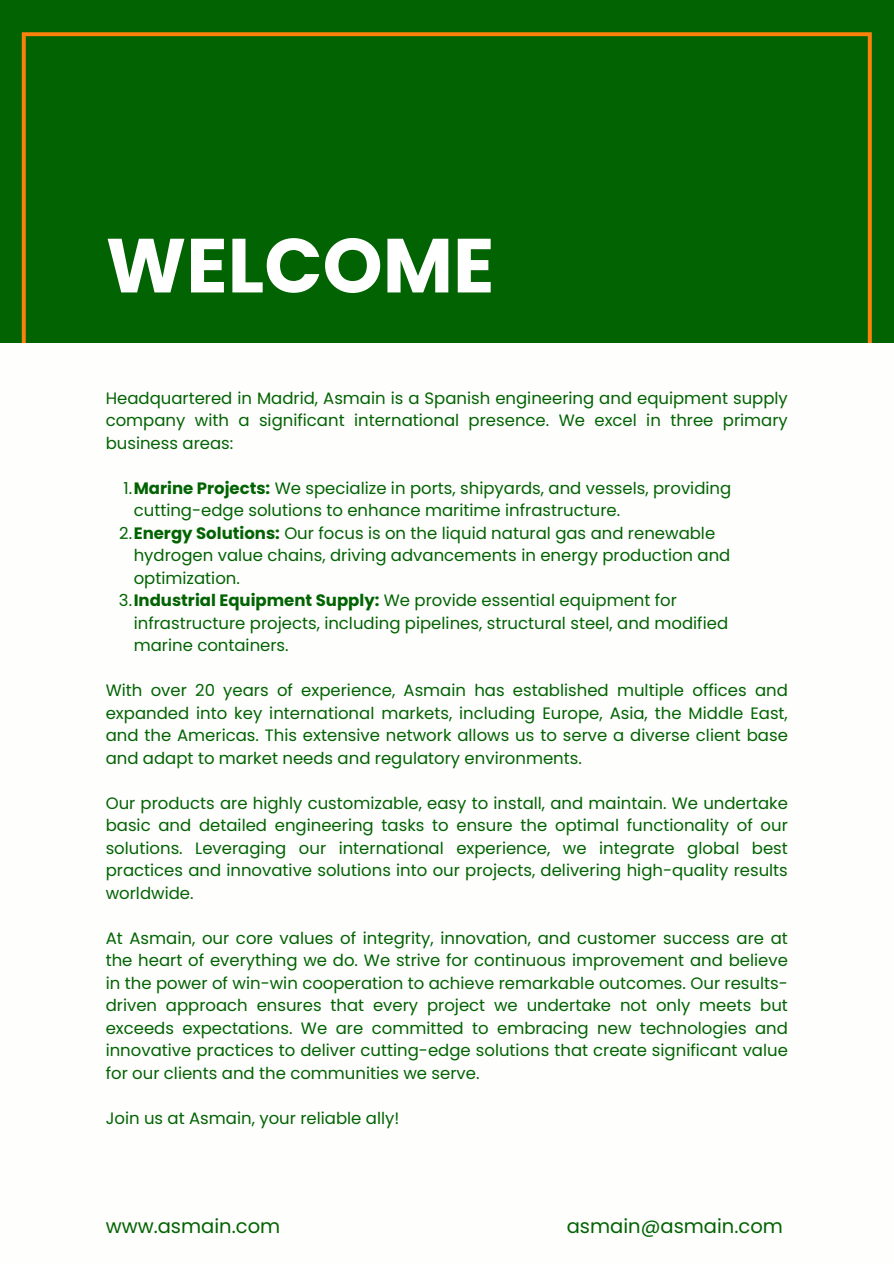
<style>
.page{position:relative;width:894px;height:1264px;background:#fff}
.page>*{position:absolute;margin:0;border:0;box-sizing:border-box;transform-origin:0 0}
.t1{font:700 76.5px "Poppins";color:#fff}
.t2{font:19.5px "Poppins";color:#026302}
.t3{font:16.5px/22.5px "Poppins";color:#026302;text-align:justify}
.s1{font-weight:700}
</style>
<div class="page">
<div style="left:0;top:0;width:893px;height:1263px;background:#026302"></div>
<svg style="left:22px;top:32px;width:849px;height:311px"></svg>
<div style="left:0;top:343px;width:893px;height:920px;background:#fefefd"></div>
<h1 class="t1" style="left:106px;top:212px;width:390px">WELCOME</h1>
<p class="t3" style="left:106px;top:386px;width:683px">Headquartered in Madrid, Asmain is a Spanish engineering and equipment supply company with a significant international presence. We excel in three primary business areas:</p>
<p class="t3" style="left:134px;top:476px;width:599px;text-indent:-10px">1.<span class="s1">Marine Projects:</span> We specialize in ports, shipyards, and vessels, providing cutting-edge solutions to enhance maritime infrastructure.</p>
<p class="t3" style="left:134px;top:521px;width:598px;text-align:left;text-indent:-15px">2.<span class="s1">Energy Solutions:</span> Our focus is on the liquid natural gas and renewable hydrogen value chains, driving advancements in energy production and optimization.</p>
<p class="t3" style="left:134px;top:589px;width:595px;text-align:left;text-indent:-15px">3.<span class="s1">Industrial Equipment Supply:</span> We provide essential equipment for infrastructure projects, including pipelines, structural steel, and modified marine containers.</p>
<p class="t3" style="left:106px;top:679px;width:683px">With over 20 years of experience, Asmain has established multiple offices and expanded into key international markets, including Europe, Asia, the Middle East, and the Americas. This extensive network allows us to serve a diverse client base and adapt to market needs and regulatory environments.</p>
<p class="t3" style="left:106px;top:791px;width:683px">Our products are highly customizable, easy to install, and maintain. We undertake basic and detailed engineering tasks to ensure the optimal functionality of our solutions. Leveraging our international experience, we integrate global best practices and innovative solutions into our projects, delivering high-quality results worldwide.</p>
<p class="t3" style="left:106px;top:926px;width:683px">At Asmain, our core values of integrity, innovation, and customer success are at the heart of everything we do. We strive for continuous improvement and believe in the power of win-win cooperation to achieve remarkable outcomes. Our results&shy;driven approach ensures that every project we undertake not only meets but exceeds expectations. We are committed to embracing new technologies and innovative practices to deliver cutting-edge solutions that create significant value for our clients and the communities we serve.</p>
<p class="t3" style="left:106px;top:1106px;width:295px">Join us at Asmain, your reliable ally!</p>
<h2 class="t2" style="left:106px;top:1212px;width:176px">www.asmain.com</h2>
<h2 class="t2" style="left:566px;top:1212px;width:217px">asmain@asmain.com</h2>
</div>
